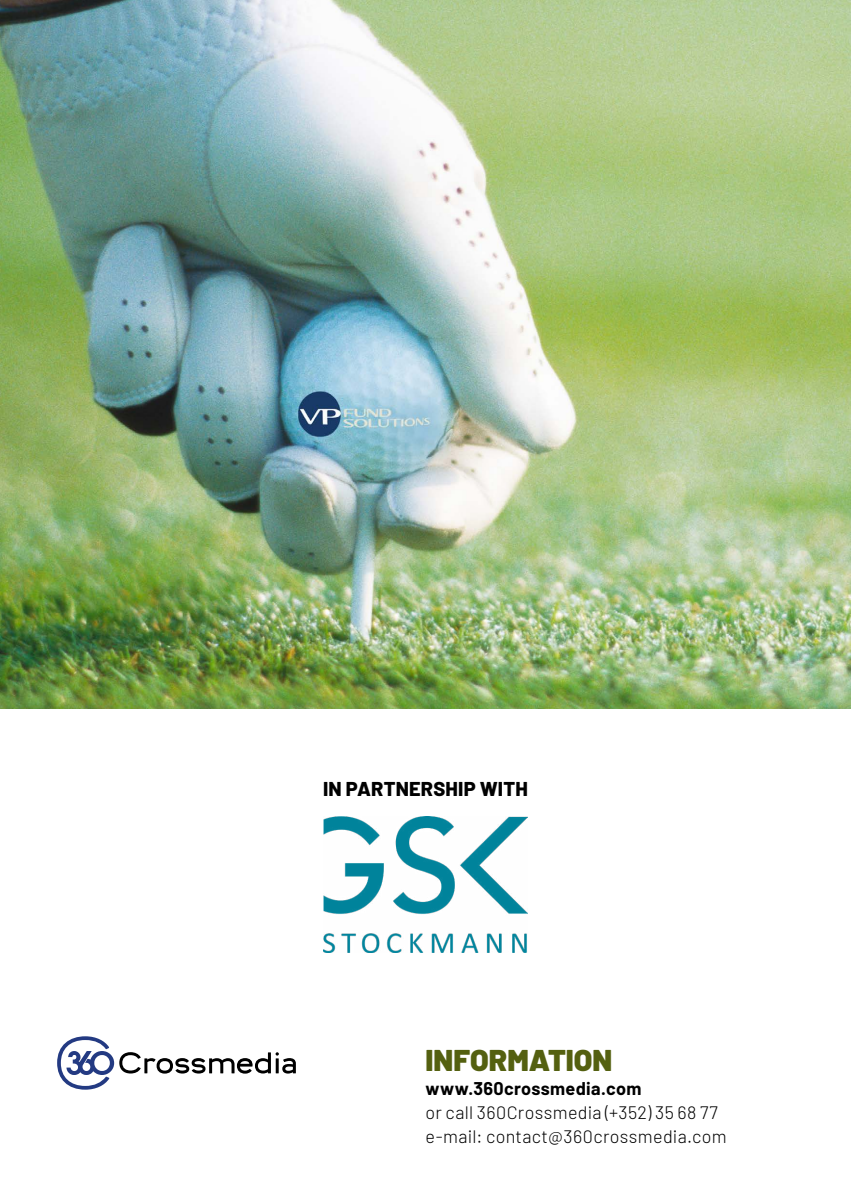
<style>
.page{position:relative;width:851px;height:1191px;background:#fff}
.page>*{position:absolute;margin:0;border:0;box-sizing:border-box;transform-origin:0 0}
.t1{font:900 30px "Barlow";color:#546010}
.t2{font:800 20px "Barlow";letter-spacing:.01em;color:#000}
.t3{font:300 18px/24px "Barlow";letter-spacing:.02em;color:#000}
.t4{font:700 18px "Barlow";letter-spacing:.02em;color:#000}
</style>
<div class="page">
<img style="left:0;top:0;width:850px;height:709px">
<img style="left:324px;top:816px;width:203px;height:136px">
<svg style="left:57px;top:1036px;width:239px;height:53px"></svg>
<p class="t2" style="left:323px;top:773px;width:206px">IN PARTNERSHIP WITH</p>
<h1 class="t1" style="left:425px;top:1037px;width:188px">INFORMATION</h1>
<p class="t4" style="left:425px;top:1075px;width:217px">www.360crossmedia.com</p>
<p class="t3" style="left:425px;top:1099px;width:303px">or call 360Crossmedia (+352) 35 68 77 e-mail: contact@360crossmedia.com</p>
</div>
